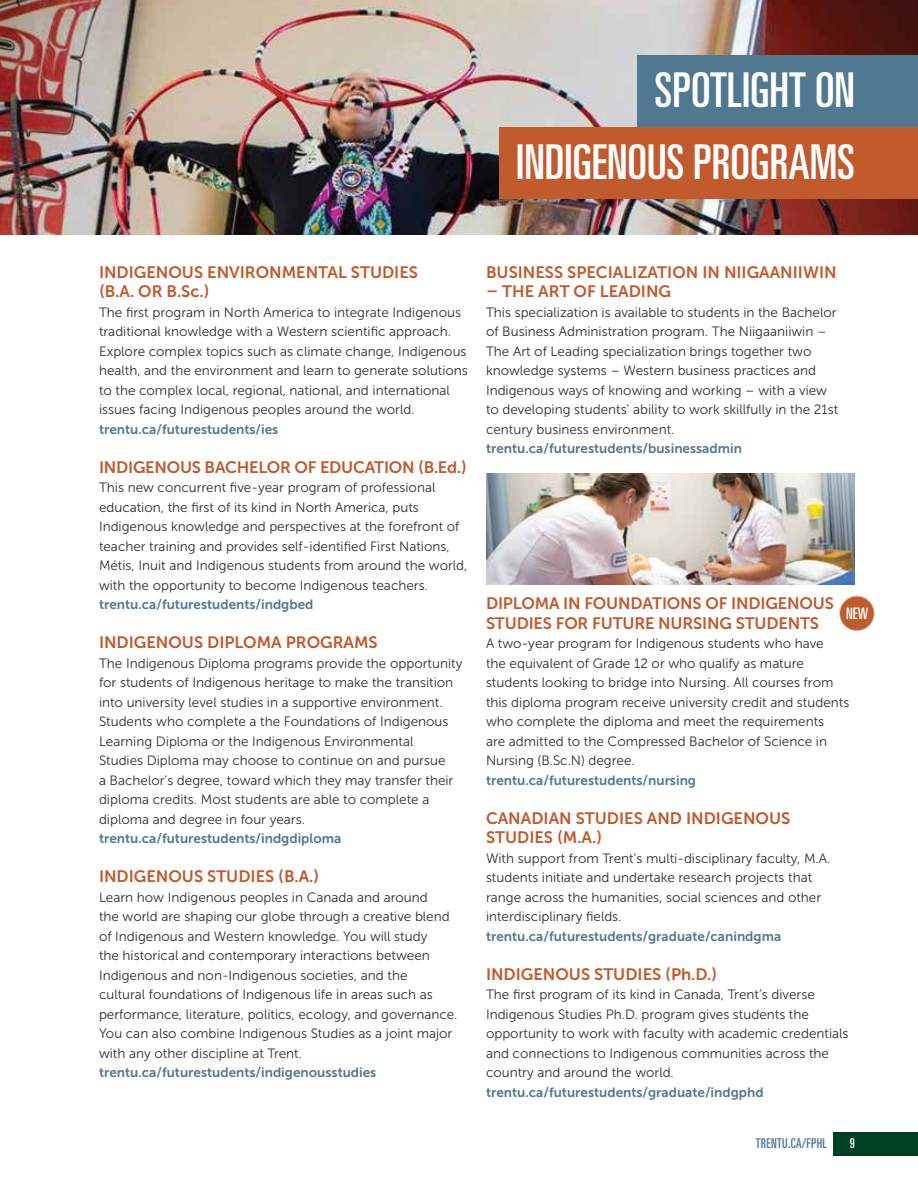
<style>
.page{position:relative;width:918px;height:1188px;background:#fff}
.page>*{position:absolute;margin:0;border:0;box-sizing:border-box;transform-origin:0 0}
.t1{font:ultra-condensed 48px/72px "Univers";color:#fff;text-align:right}
.t2{font:16.5px/19.5px "Museo Sans 700";color:#c15a2d}
.t3{font:ultra-condensed 15.75px "Univers";color:#fff}
.t4{font:13.5px/19.5px "Museo Sans 300";color:#2e2e2f}
.t5{font:13.5px "Museo Sans 700";color:#517891}
.t6{font:ultra-condensed 13.5px "Univers";letter-spacing:.025em;color:#517891}
.t7{font:ultra-condensed 13.5px "Univers";color:#fff}
</style>
<div class="page">
<div style="left:833px;top:1132px;width:85px;height:24px;background:#004023"></div>
<img style="left:0;top:0;width:918px;height:235px">
<div style="left:638px;top:55px;width:280px;height:72px;background:#517891"></div>
<div style="left:500px;top:127px;width:418px;height:72px;background:#c15a2d"></div>
<img style="left:486px;top:474px;width:369px;height:111px">
<div style="left:840px;top:596px;width:34px;height:35px;background:#c15a2d;border-radius:50%"></div>
<div style="left:839px;top:596px;width:36px;height:35px;border:1px solid #d1d3d4;border-radius:50%"></div>
<h1 class="t1" style="left:516px;top:54px;width:340px">SPOTLIGHT ON<br>INDIGENOUS PROGRAMS</h1>
<p class="t2" style="left:99px;top:262px;width:321px">INDIGENOUS ENVIRONMENTAL STUDIES (B.A. OR B.Sc.)</p>
<p class="t4" style="left:99px;top:303px;width:370px">The first program in North America to integrate Indigenous traditional knowledge with a Western scientific approach.<br>Explore complex topics such as climate change, Indigenous health, and the environment and learn to generate solutions to the complex local, regional, national, and international issues facing Indigenous peoples around the world.</p>
<p class="t5" style="left:99px;top:422px;width:181px">trentu.ca/futurestudents/ies</p>
<p class="t2" style="left:99px;top:457px;width:369px">INDIGENOUS BACHELOR OF EDUCATION (B.Ed.)</p>
<p class="t4" style="left:99px;top:478px;width:370px">This new concurrent five-year program of professional education, the first of its kind in North America, puts Indigenous knowledge and perspectives at the forefront of teacher training and provides self-identified First Nations, Métis, Inuit and Indigenous students from around the world, with the opportunity to become Indigenous teachers.</p>
<p class="t5" style="left:99px;top:597px;width:216px">trentu.ca/futurestudents/indgbed</p>
<p class="t2" style="left:99px;top:633px;width:280px">INDIGENOUS DIPLOMA PROGRAMS</p>
<p class="t4" style="left:99px;top:654px;width:365px">The Indigenous Diploma programs provide the opportunity for students of Indigenous heritage to make the transition into university level studies in a supportive environment.<br>Students who complete a the Foundations of Indigenous Learning Diploma or the Indigenous Environmental<br>Studies Diploma may choose to continue on and pursue<br>a Bachelor’s degree, toward which they may transfer their diploma credits. Most students are able to complete a diploma and degree in four years.</p>
<p class="t5" style="left:99px;top:831px;width:244px">trentu.ca/futurestudents/indgdiploma</p>
<p class="t2" style="left:99px;top:867px;width:222px">INDIGENOUS STUDIES (B.A.)</p>
<p class="t4" style="left:99px;top:888px;width:360px">Learn how Indigenous peoples in Canada and around<br>the world are shaping our globe through a creative blend of Indigenous and Western knowledge. You will study<br>the historical and contemporary interactions between Indigenous and non-Indigenous societies, and the<br>cultural foundations of Indigenous life in areas such as performance, literature, politics, ecology, and governance.<br>You can also combine Indigenous Studies as a joint major with any other discipline at Trent.</p>
<p class="t5" style="left:99px;top:1065px;width:279px">trentu.ca/futurestudents/indigenousstudies</p>
<p class="t2" style="left:486px;top:262px;width:352px">BUSINESS SPECIALIZATION IN NIIGAANIIWIN</p>
<p class="t2" style="left:486px;top:282px;width:187px">– THE ART OF LEADING</p>
<p class="t4" style="left:486px;top:303px;width:354px">This specialization is available to students in the Bachelor of Business Administration program. The Niigaaniiwin – The Art of Leading specialization brings together two knowledge systems – Western business practices and Indigenous ways of knowing and working – with a view to developing students’ ability to work skillfully in the 21st century business environment.</p>
<p class="t5" style="left:486px;top:441px;width:257px">trentu.ca/futurestudents/businessadmin</p>
<p class="t2" style="left:486px;top:594px;width:349px">DIPLOMA IN FOUNDATIONS OF INDIGENOUS<br>STUDIES FOR FUTURE NURSING STUDENTS</p>
<p class="t4" style="left:486px;top:634px;width:365px">A two-year program for Indigenous students who have<br>the equivalent of Grade 12 or who qualify as mature students looking to bridge into Nursing. All courses from this diploma program receive university credit and students who complete the diploma and meet the requirements<br>are admitted to the Compressed Bachelor of Science in Nursing (B.Sc.N) degree.</p>
<p class="t5" style="left:486px;top:773px;width:212px">trentu.ca/futurestudents/nursing</p>
<p class="t2" style="left:486px;top:808px;width:306px">CANADIAN STUDIES AND INDIGENOUS<br>STUDIES (M.A.)</p>
<p class="t4" style="left:486px;top:849px;width:346px">With support from Trent’s multi-disciplinary faculty, M.A. students initiate and undertake research projects that range across the humanities, social sciences and other interdisciplinary fields.</p>
<p class="t5" style="left:486px;top:929px;width:297px">trentu.ca/futurestudents/graduate/canindgma</p>
<p class="t2" style="left:486px;top:964px;width:233px">INDIGENOUS STUDIES (Ph.D.)</p>
<p class="t4" style="left:486px;top:985px;width:364px">The first program of its kind in Canada, Trent’s diverse Indigenous Studies Ph.D. program gives students the opportunity to work with faculty with academic credentials and connections to Indigenous communities across the country and around the world.</p>
<p class="t5" style="left:486px;top:1085px;width:279px">trentu.ca/futurestudents/graduate/indgphd</p>
<p class="t3" style="left:846px;top:604px;width:24px">NEW</p>
<p class="t6" style="left:756px;top:1136px;width:72px">TRENTU.CA/FPHL</p>
<p class="t7" style="left:850px;top:1136px;width:7px">9</p>
</div>
